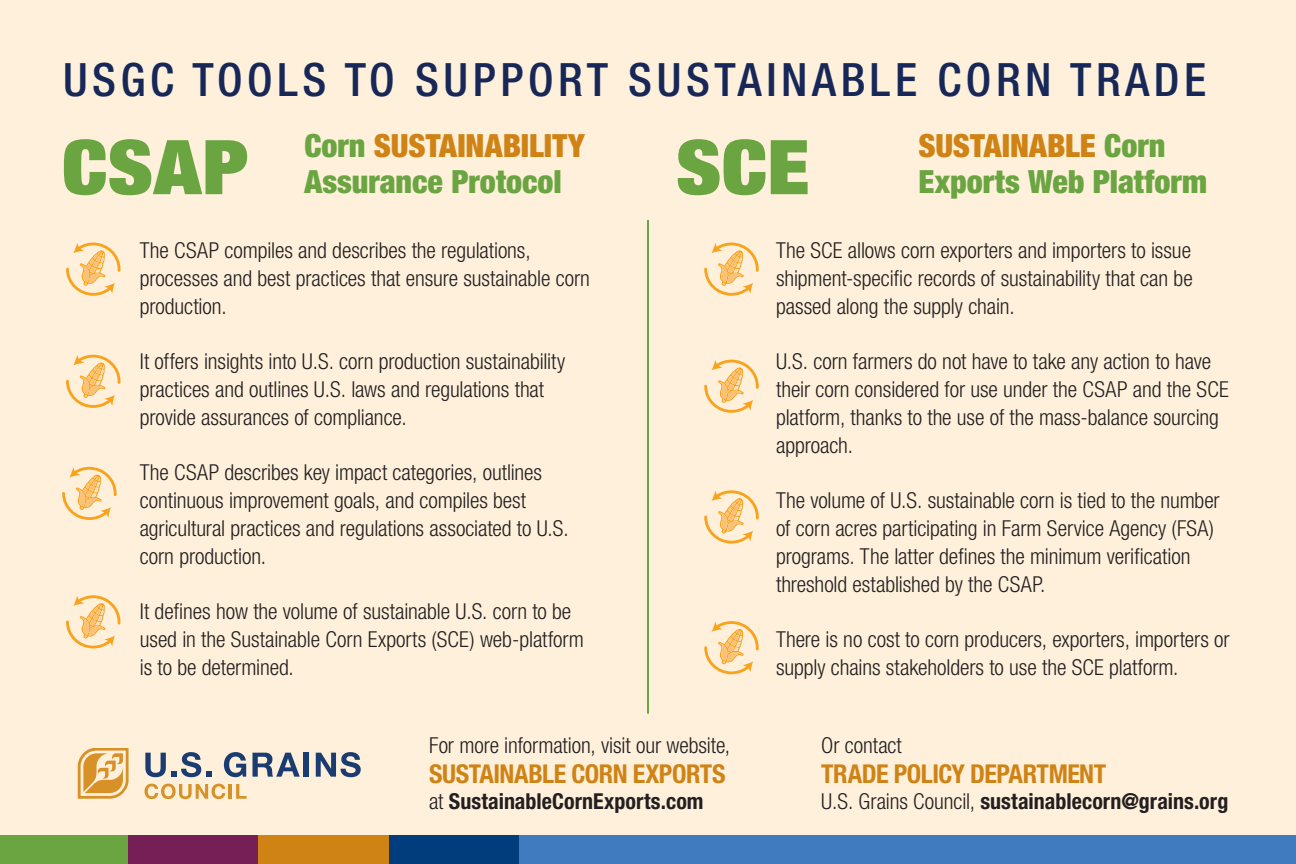
<style>
.page{position:relative;width:1296px;height:864px;background:#fff}
.page>*{position:absolute;margin:0;border:0;box-sizing:border-box;transform-origin:0 0}
.t1{font:900 condensed 75.6px "Helvetica Neue LT Std";letter-spacing:.005em;color:#6ba542;scale:1.11 1}
.t2{font:500 condensed 46px "Helvetica Neue LT Std";letter-spacing:.1em;color:#172757}
.Subhead_2{font:900 condensed 32px/36px "Helvetica Neue LT Std";color:#6ba542}
.Back_Cover_Text{font:700 condensed 26px "Helvetica Neue LT Std";letter-spacing:-.02em;color:#d08315}
.Back_Cover_Text-2{font:300 condensed 22px/28px "Helvetica Neue LT Std";letter-spacing:-.005em;color:#231f20}
.Back_Cover_Text-3{font:700 condensed 22px "Helvetica Neue LT Std";letter-spacing:.005em;color:#231f20}
.s1{color:#d08315}
.s2{font-weight:300}
</style>
<div class="page">
<div style="left:0;top:0;width:1296px;height:857px;background:#fef0db"></div>
<hr style="left:647px;top:220px;width:2px;height:494px;background:#6ba542">
<svg style="left:66px;top:243px;width:54px;height:53px"></svg>
<svg style="left:704px;top:243px;width:55px;height:53px"></svg>
<svg style="left:66px;top:355px;width:54px;height:53px"></svg>
<svg style="left:704px;top:360px;width:55px;height:53px"></svg>
<svg style="left:62px;top:467px;width:55px;height:53px"></svg>
<svg style="left:704px;top:490px;width:55px;height:54px"></svg>
<svg style="left:66px;top:595px;width:54px;height:53px"></svg>
<svg style="left:704px;top:621px;width:55px;height:53px"></svg>
<div style="left:519px;top:835px;width:777px;height:29px;background:#407bbf"></div>
<div style="left:389px;top:835px;width:130px;height:29px;background:#013d7d"></div>
<div style="left:258px;top:835px;width:131px;height:29px;background:#d08315"></div>
<div style="left:127px;top:835px;width:131px;height:29px;background:#761f57"></div>
<div style="left:0;top:835px;width:127px;height:29px;background:#6ba542"></div>
<svg style="left:78px;top:749px;width:51px;height:50px"></svg>
<svg style="left:145px;top:752px;width:66px;height:25px"></svg>
<svg style="left:224px;top:752px;width:22px;height:25px"></svg>
<svg style="left:252px;top:753px;width:48px;height:24px"></svg>
<div style="left:304px;top:753px;width:5px;height:24px;background:#1a3c71"></div>
<svg style="left:316px;top:752px;width:45px;height:25px"></svg>
<svg style="left:145px;top:784px;width:80px;height:15px"></svg>
<hr style="left:229px;top:784px;width:3px;height:15px;background:#d89127">
<svg style="left:236px;top:784px;width:11px;height:15px"></svg>
<p class="t2" style="left:63px;top:52px;width:1145px">USGC TOOLS TO SUPPORT SUSTAINABLE CORN TRADE</p>
<p class="Subhead_2" style="left:304px;top:127px;width:282px">Corn <span class="s1">SUSTAINABILITY<br></span>Assurance Protocol</p>
<p class="Subhead_2" style="left:918px;top:127px;width:290px"><span class="s1">SUSTAINABLE</span> Corn<br>Exports Web Platform</p>
<p class="t1" style="left:62px;top:119px;width:170px">CSAP</p>
<p class="t1" style="left:676px;top:119px;width:122px">SCE</p>
<p class="Back_Cover_Text-2" style="left:140px;top:236px;width:452px">The CSAP compiles and describes the regulations, processes and best practices that ensure sustainable corn production.</p>
<p class="Back_Cover_Text-2" style="left:140px;top:347px;width:427px">It offers insights into U.S. corn production sustainability practices and outlines U.S. laws and regulations that provide assurances of compliance.</p>
<p class="Back_Cover_Text-2" style="left:140px;top:458px;width:431px">The CSAP describes key impact categories, outlines continuous improvement goals, and compiles best agricultural practices and regulations associated to U.S. corn production.</p>
<p class="Back_Cover_Text-2" style="left:140px;top:597px;width:445px">It defines how the volume of sustainable U.S. corn to be used in the Sustainable Corn Exports (SCE) web-platform is to be determined.</p>
<p class="Back_Cover_Text-2" style="left:429px;top:731px;width:303px">For more information, visit our website,</p>
<p class="Back_Cover_Text" style="left:429px;top:758px;width:298px">SUSTAINABLE CORN EXPORTS</p>
<p class="Back_Cover_Text-3" style="left:429px;top:788px;width:276px"><span class="s2">at</span> SustainableCornExports.com</p>
<p class="Back_Cover_Text-2" style="left:776px;top:236px;width:418px;text-align:justify">The SCE allows corn exporters and importers to issue shipment-specific records of sustainability that can be passed along the supply chain.</p>
<p class="Back_Cover_Text-2" style="left:776px;top:347px;width:454px">U.S. corn farmers do not have to take any action to have their corn considered for use under the CSAP and the SCE platform, thanks to the use of the mass-balance sourcing approach.</p>
<p class="Back_Cover_Text-2" style="left:776px;top:486px;width:445px">The volume of U.S. sustainable corn is tied to the number of corn acres participating in Farm Service Agency (FSA) programs. The latter defines the minimum verification threshold established by the CSAP.</p>
<p class="Back_Cover_Text-2" style="left:776px;top:625px;width:455px">There is no cost to corn producers, exporters, importers or supply chains stakeholders to use the SCE platform.</p>
<p class="Back_Cover_Text-2" style="left:821px;top:731px;width:82px">Or contact</p>
<p class="Back_Cover_Text" style="left:821px;top:758px;width:287px">TRADE POLICY DEPARTMENT</p>
<p class="Back_Cover_Text-3" style="left:821px;top:788px;width:409px"><span class="s2">U.S. Grains Council,</span> sustainablecorn@grains.org</p>
</div>
